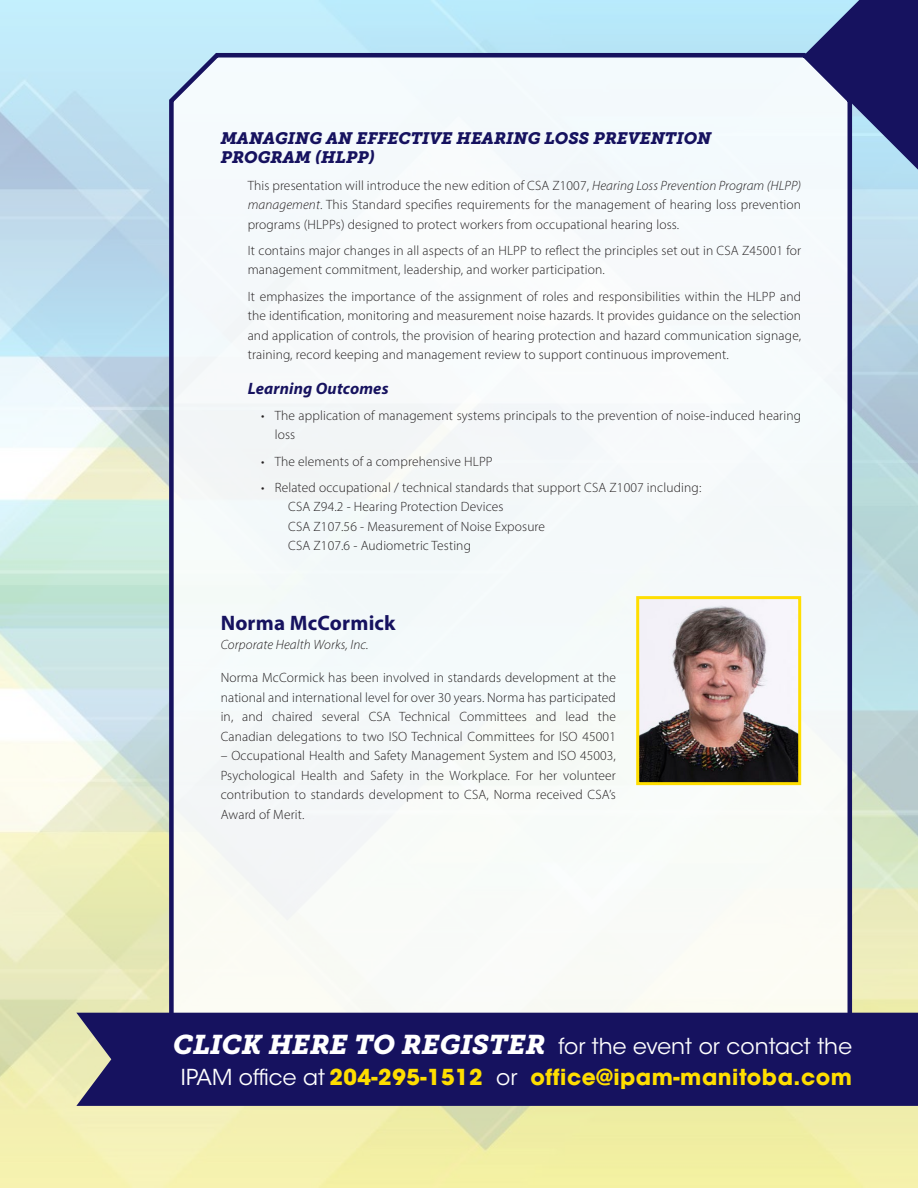
<style>
.page{position:relative;width:918px;height:1188px;background:#fff}
.page>*{position:absolute;margin:0;border:0;box-sizing:border-box;transform-origin:0 0}
.t1{font:700 21.9px "ITC Avant Garde Std";letter-spacing:.025em;color:#ffde00}
.t2{font:21.9px "ITC Avant Garde Std";letter-spacing:.005em;color:#fff}
.t3{font:700 21px "Myriad Pro";letter-spacing:.01em;color:#16125f}
.t4{font:italic 16.5px/19.8px "Museo Slab 900";color:#16125f}
.t5{font:italic 700 16.5px "Myriad Pro";letter-spacing:.01em;color:#16125f}
.t6{font:300 13.5px/19.5px "Myriad Pro";letter-spacing:.01em;color:#231f20;text-align:justify}
.t7{font:italic 300 13.5px "Myriad Pro";letter-spacing:.01em;color:#231f20}
.s1{font-style:italic}
.s2{font-family:"Museo Slab 900";font-style:italic;font-size:26.85px}
.s3{font-weight:400;color:#fff}
</style>
<div class="page">
<div style="left:167px;top:49px;width:687px;height:964px;background:#f5fafa"></div>
<svg style="left:804px;top:0;width:114px;height:170px"></svg>
<div style="left:76px;top:1013px;width:842px;height:93px;background:#16125f"></div>
<img style="left:640px;top:600px;width:157px;height:181px">
<div style="left:636px;top:596px;width:165px;height:189px;border:3px solid #ffde00"></div>
<p class="t4" style="left:221px;top:128px;width:492px">MANAGING AN EFFECTIVE HEARING LOSS PREVENTION<br>PROGRAM (HLPP)</p>
<p class="t6" style="left:248px;top:175px;width:555px">This presentation will introduce the new edition of CSA Z1007, <span class="s1">Hearing Loss Prevention Program (HLPP) management</span>. This Standard specifies requirements for the management of hearing loss prevention programs (HLPPs) designed to protect workers from occupational hearing loss.</p>
<p class="t6" style="left:248px;top:241px;width:555px">It contains major changes in all aspects of an HLPP to reflect the principles set out in CSA Z45001 for management commitment, leadership, and worker participation.</p>
<p class="t6" style="left:248px;top:286px;width:555px">It emphasizes the importance of the assignment of roles and responsibilities within the HLPP and the identification, monitoring and measurement noise hazards. It provides guidance on the selection and application of controls, the provision of hearing protection and hazard communication signage, training, record keeping and management review to support continuous improvement.</p>
<p class="t5" style="left:248px;top:377px;width:142px">Learning Outcomes</p>
<p class="t6" style="left:275px;top:406px;width:528px;text-indent:-14px">• The application of management systems principals to the prevention of noise-induced hearing loss</p>
<p class="t6" style="left:261px;top:451px;width:233px">• The elements of a comprehensive HLPP</p>
<p class="t6" style="left:261px;top:478px;width:442px">• Related occupational / technical standards that support CSA Z1007 including:</p>
<p class="t6" style="left:288px;top:497px;width:258px;text-align:left">CSA Z94.2 - Hearing Protection Devices<br>CSA Z107.56 - Measurement of Noise Exposure<br>CSA Z107.6 - Audiometric Testing</p>
<p class="t3" style="left:221px;top:609px;width:177px">Norma McCormick</p>
<p class="t7" style="left:221px;top:637px;width:150px">Corporate Health Works, Inc.</p>
<p class="t6" style="left:221px;top:668px;width:397px">Norma McCormick has been involved in standards development at the national and international level for over 30 years. Norma has participated in, and chaired several CSA Technical Committees and lead the Canadian delegations to two ISO Technical Committees for ISO 45001</p>
<p class="t6" style="left:221px;top:746px;width:397px">– Occupational Health and Safety Management System and ISO 45003, Psychological Health and Safety in the Workplace. For her volunteer contribution to standards development to CSA, Norma received CSA’s Award of Merit.</p>
<p class="t2" style="left:173px;top:1033px;width:680px"><span class="s2">CLICK HERE TO REGISTER</span> for the event or contact the</p>
<p class="t1" style="left:181px;top:1063px;width:673px"><span class="s3">IPAM office at</span> 204-295-1512 <span class="s3">or</span> office@ipam-manitoba.com</p>
</div>
